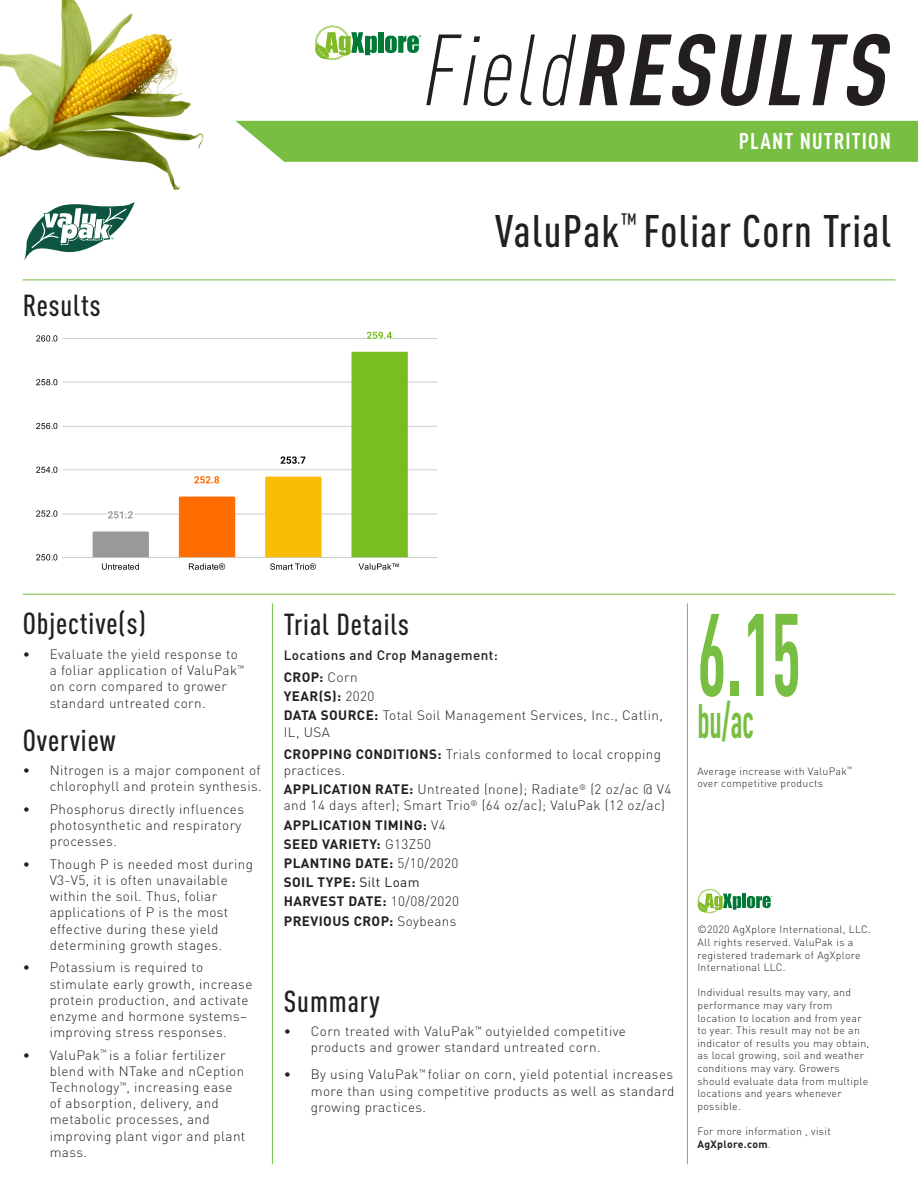
<style>
.page{position:relative;width:918px;height:1188px;background:#fff}
.page>*{position:absolute;margin:0;border:0;box-sizing:border-box;transform-origin:0 0}
.t1{font:700 condensed 115.35px "DIN Pro";color:#77be42;scale:.62 1}
.t2{font:italic 700 condensed 99.3px "DIN Pro";color:#231f20}
.t3{font:700 condensed 47.55px "DIN Pro";color:#77be42;scale:.62 1}
.t4{font:500 condensed 45px "DIN Pro";letter-spacing:.03em;color:#231f20}
.t5{font:500 condensed 30px "DIN Pro";letter-spacing:.03em;color:#231f20}
.t6{font:700 condensed 22.5px "DIN Pro";letter-spacing:.05em;color:#fff}
.t7{font:300 13.5px/16.2px "DIN Pro";letter-spacing:.03em;color:#231f20}
.t8{font:700 13.5px "DIN Pro";letter-spacing:.03em;color:#231f20}
.t9{font:500 13.5px "DIN Pro";letter-spacing:.03em;color:#231f20}
.t10{font:300 10.5px/12.6px "DIN Pro";letter-spacing:.03em;color:#231f20}
.s1{font-weight:300}
.s2{font-weight:700}
.s3{font-weight:400}
</style>
<div class="page">
<img style="left:0;top:0;width:204px;height:189px">
<div style="left:378px;top:32px;width:6px;height:21px;background:#007836"></div>
<svg style="left:315px;top:26px;width:62px;height:34px"></svg>
<svg style="left:385px;top:35px;width:36px;height:18px"></svg>
<hr style="left:742px;top:894px;width:4px;height:14px;background:#007836">
<svg style="left:697px;top:889px;width:44px;height:24px"></svg>
<svg style="left:747px;top:896px;width:25px;height:12px"></svg>
<div style="left:235px;top:121px;width:683px;height:41px;background:#77be42"></div>
<hr style="left:23px;top:280px;width:872px;height:1px;background:#77be42">
<hr style="left:23px;top:594px;width:872px;height:1px;background:#77be42">
<hr style="left:687px;top:603px;width:1px;height:561px;background:#77be42">
<hr style="left:272px;top:603px;width:1px;height:561px;background:#77be42">
<svg style="left:23px;top:202px;width:112px;height:60px"></svg>
<hr style="left:62px;top:557px;width:375px;height:1px;background:#ccc">
<hr style="left:62px;top:514px;width:375px;height:1px;background:#ccc">
<hr style="left:62px;top:469px;width:375px;height:1px;background:#ccc">
<hr style="left:62px;top:426px;width:375px;height:1px;background:#ccc">
<hr style="left:62px;top:382px;width:375px;height:1px;background:#ccc">
<hr style="left:62px;top:338px;width:375px;height:1px;background:#ccc">
<svg style="left:93px;top:532px;width:56px;height:25px"></svg>
<div style="left:179px;top:497px;width:56px;height:60px;background:#ff6d01"></div>
<div style="left:265px;top:477px;width:57px;height:80px;background:#fbbc04"></div>
<div style="left:351px;top:352px;width:57px;height:205px;background:#78be21"></div>
<svg style="left:105px;top:511px;width:30px;height:8px"></svg>
<svg style="left:194px;top:476px;width:26px;height:8px"></svg>
<svg style="left:280px;top:456px;width:26px;height:8px"></svg>
<svg style="left:366px;top:331px;width:27px;height:8px"></svg>
<svg style="left:36px;top:554px;width:21px;height:6px"></svg>
<svg style="left:36px;top:510px;width:21px;height:7px"></svg>
<svg style="left:36px;top:467px;width:21px;height:6px"></svg>
<svg style="left:36px;top:423px;width:21px;height:6px"></svg>
<svg style="left:36px;top:379px;width:21px;height:6px"></svg>
<svg style="left:36px;top:335px;width:21px;height:7px"></svg>
<svg style="left:102px;top:563px;width:37px;height:7px"></svg>
<svg style="left:189px;top:563px;width:36px;height:7px"></svg>
<svg style="left:270px;top:563px;width:46px;height:7px"></svg>
<svg style="left:359px;top:564px;width:40px;height:6px"></svg>
<p class="t5" style="left:23px;top:283px;width:79px">Results</p>
<p class="t2" style="left:419px;top:-5px;width:490px"><span class="s1">Field</span>RESULTS</p>
<p class="t6" style="left:739px;top:124px;width:154px">PLANT NUTRITION</p>
<p class="t4" style="left:495px;top:197px;width:397px">ValuPak<sup>™</sup> Foliar Corn Trial</p>
<p class="t5" style="left:23px;top:602px;width:125px">Objective(s)</p>
<p class="t7" style="left:50px;top:645px;width:196px;text-indent:-27px">• Evaluate the yield response to a foliar application of ValuPak<sup>™ </sup>on corn compared to grower standard untreated corn.</p>
<p class="t5" style="left:23px;top:718px;width:94px">Overview</p>
<p class="t7" style="left:23px;top:761px;width:241px;text-align:right">• Nitrogen is a major component of chlorophyll and protein synthesis.</p>
<p class="t7" style="left:50px;top:800px;width:196px;text-indent:-27px">• Phosphorus directly influences photosynthetic and respiratory processes.</p>
<p class="t7" style="left:50px;top:855px;width:205px;text-indent:-27px">• Though P is needed most during<br>V3-V5, it is often unavailable within the soil. Thus, foliar applications of P is the most effective during these yield determining growth stages.</p>
<p class="t7" style="left:50px;top:958px;width:204px;text-indent:-27px">• Potassium is required to stimulate early growth, increase protein production, and activate enzyme and hormone systems– improving stress responses.</p>
<p class="t7" style="left:50px;top:1046px;width:197px;text-indent:-27px">• ValuPak<sup>™</sup> is a foliar fertilizer blend with NTake and nCeption<br>Technology<sup>™</sup>, increasing ease of absorption, delivery, and metabolic processes, and improving plant vigor and plant mass.</p>
<p class="t5" style="left:284px;top:602px;width:127px">Trial Details</p>
<p class="t9" style="left:284px;top:644px;width:216px">Locations and Crop Management:</p>
<p class="t8" style="left:284px;top:666px;width:75px">CROP: <span class="s1">Corn</span></p>
<p class="t8" style="left:284px;top:685px;width:92px">YEAR(S): <span class="s1">2020</span></p>
<p class="t7" style="left:284px;top:706px;width:381px"><span class="s2">DATA SOURCE:</span> Total Soil Management Services, Inc., Catlin,<br>IL, USA</p>
<p class="t7" style="left:284px;top:745px;width:379px"><span class="s2">CROPPING CONDITIONS:</span> Trials conformed to local cropping practices.</p>
<p class="t7" style="left:284px;top:780px;width:389px"><span class="s2">APPLICATION RATE:</span> Untreated (none); Radiate<sup>®</sup> (2 oz/ac @ V4 and 14 days after); Smart Trio<sup>®</sup> (64 oz/ac); ValuPak (12 oz/ac)</p>
<p class="t8" style="left:284px;top:813px;width:163px">APPLICATION TIMING: <span class="s1">V4</span></p>
<p class="t8" style="left:284px;top:833px;width:149px">SEED VARIETY: <span class="s1">G13Z50</span></p>
<p class="t8" style="left:284px;top:852px;width:176px">PLANTING DATE: <span class="s1">5/10/2020</span></p>
<p class="t8" style="left:284px;top:871px;width:137px">SOIL TYPE: <span class="s3">Silt Loam</span></p>
<p class="t8" style="left:284px;top:890px;width:177px">HARVEST DATE: <span class="s1">10/08/2020</span></p>
<p class="t8" style="left:284px;top:909px;width:174px">PREVIOUS CROP: <span class="s1">Soybeans</span></p>
<p class="t5" style="left:284px;top:979px;width:98px">Summary</p>
<p class="t7" style="left:284px;top:1022px;width:344px;text-align:center">• Corn treated with ValuPak<sup>™</sup> outyielded competitive products and grower standard untreated corn.</p>
<p class="t7" style="left:311px;top:1065px;width:365px;text-align:justify;text-indent:-27px">• By using ValuPak<sup>™</sup> foliar on corn, yield potential increases more than using competitive products as well as standard growing practices.</p>
<p class="t1" style="left:697px;top:568px;width:168px">6.15</p>
<p class="t3" style="left:697px;top:685px;width:93px">bu/ac</p>
<p class="t10" style="left:697px;top:764px;width:156px">Average increase with ValuPak<sup>™ </sup>over competitive products</p>
<p class="t10" style="left:697px;top:922px;width:175px">©2020 AgXplore International, LLC.<br>All rights reserved. ValuPak is a registered trademark of AgXplore<br>International LLC.</p>
<p class="t10" style="left:697px;top:985px;width:173px">Individual results may vary, and performance may vary from location to location and from year to year. This result may not be an indicator of results you may obtain, as local growing, soil and weather conditions may vary. Growers should evaluate data from multiple locations and years whenever possible.</p>
<p class="t10" style="left:697px;top:1124px;width:135px">For more information , visit<br><span class="s2">AgXplore.com</span>.</p>
</div>
